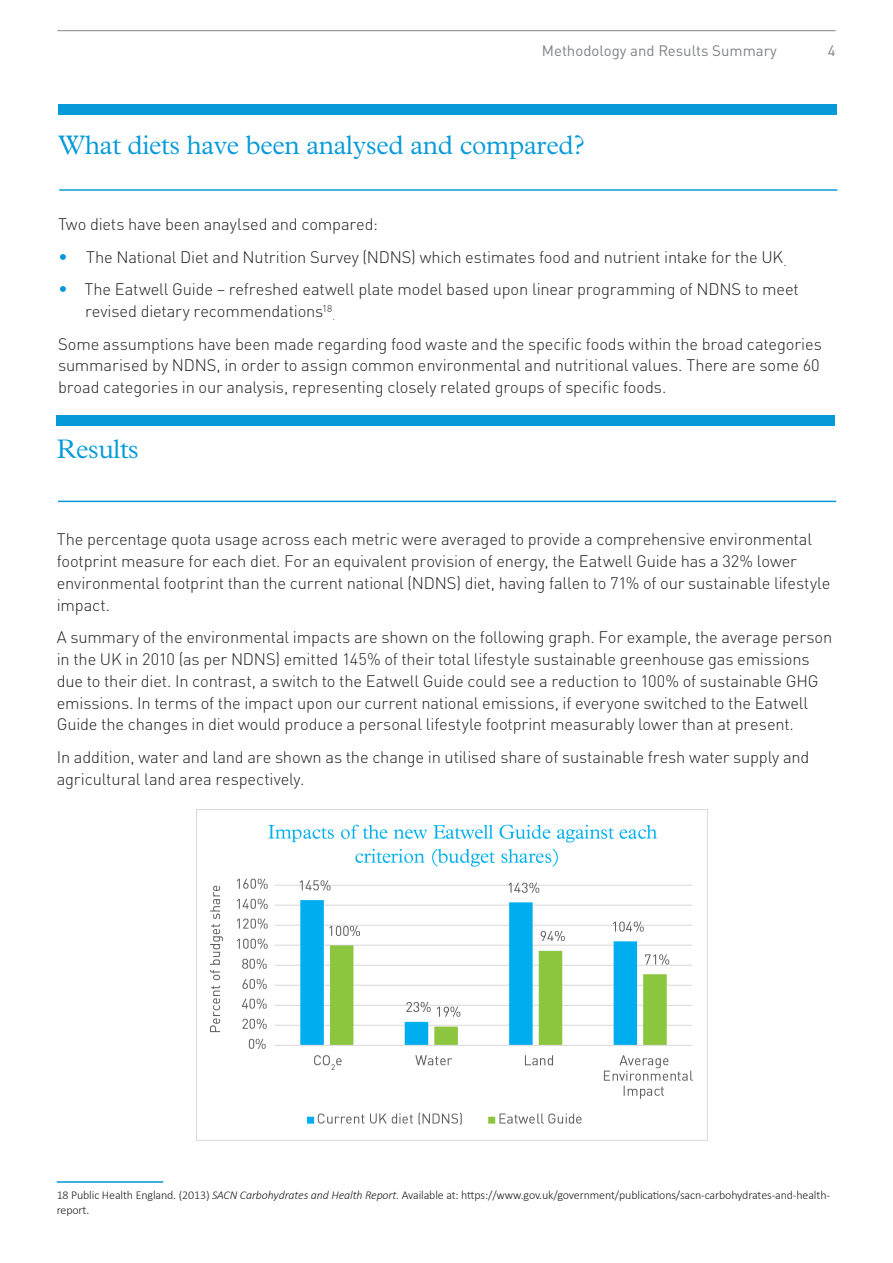
<style>
.page{position:relative;width:893px;height:1263px;background:#fff}
.page>*{position:absolute;margin:0;border:0;box-sizing:border-box;transform-origin:0 0}
.T2___Intro{font:300 27px "Plantin MT Std";letter-spacing:-.01em;color:#069ad9}
.t1{font:300 16.5px/21.8px "DINOT";letter-spacing:-.01em;color:#231f20}
.t2{font:15px "DINOT";color:#808285}
.t3{font:300 12px/15px "Calibri";letter-spacing:-.01em;color:#231f20}
.t4{font:300 9.9px "DINOT";color:#231f20}
.s1{font-size:18px;color:#0096d7}
.s2{font-style:italic}
</style>
<div class="page">
<hr style="left:57px;top:30px;width:779px;height:1px;background:#808285">
<div style="left:57px;top:415px;width:778px;height:11px;background:#069ad9"></div>
<hr style="left:58px;top:501px;width:778px;height:1px;background:#069ad9">
<hr style="left:57px;top:1181px;width:106px;height:2px;background:#0096d7">
<img style="left:196px;top:810px;width:511px;height:331px">
<div style="left:58px;top:104px;width:778px;height:11px;background:#069ad9"></div>
<hr style="left:59px;top:189px;width:778px;height:2px;background:#069ad9">
<p class="t2" style="left:542px;top:41px;width:236px">Methodology and Results Summary</p>
<p class="t2" style="left:828px;top:41px;width:9px">4</p>
<p class="T2___Intro" style="left:58px;top:129px;width:528px">What diets have been analysed and compared?</p>
<p class="t1" style="left:58px;top:213px;width:322px">Two diets have been anaylsed and compared:</p>
<p class="t1" style="left:58px;top:246px;width:729px"><span class="s1">•</span> The National Diet and Nutrition Survey (NDNS) which estimates food and nutrient intake for the UK<sub>.</sub></p>
<p class="t1" style="left:85px;top:278px;width:715px;text-indent:-27px"><span class="s1">•</span> The Eatwell Guide – refreshed eatwell plate model based upon linear programming of NDNS to meet revised dietary recommendations<sup>18</sup></p>
<p class="t4" style="left:332px;top:311px;width:4px">.</p>
<p class="t1" style="left:58px;top:333px;width:765px">Some assumptions have been made regarding food waste and the specific foods within the broad categories summarised by NDNS, in order to assign common environmental and nutritional values. There are some 60 broad categories in our analysis, representing closely related groups of specific foods.</p>
<p class="T2___Intro" style="left:57px;top:434px;width:84px">Results</p>
<p class="t1" style="left:57px;top:528px;width:775px">The percentage quota usage across each metric were averaged to provide a comprehensive environmental footprint measure for each diet. For an equivalent provision of energy, the Eatwell Guide has a 32% lower environmental footprint than the current national (NDNS) diet, having fallen to 71% of our sustainable lifestyle impact.</p>
<p class="t1" style="left:57px;top:626px;width:777px">A summary of the environmental impacts are shown on the following graph. For example, the average person in the UK in 2010 (as per NDNS) emitted 145% of their total lifestyle sustainable greenhouse gas emissions due to their diet. In contrast, a switch to the Eatwell Guide could see a reduction to 100% of sustainable GHG emissions. In terms of the impact upon our current national emissions, if everyone switched to the Eatwell Guide the changes in diet would produce a personal lifestyle footprint measurably lower than at present.</p>
<p class="t1" style="left:57px;top:746px;width:754px">In addition, water and land are shown as the change in utilised share of sustainable fresh water supply and agricultural land area respectively.</p>
<p class="t3" style="left:57px;top:1187px;width:775px">18 Public Health England. (2013) <span class="s2">SACN Carbohydrates and Health Report.</span> Available at: https://www.gov.uk/government/publications/sacn-carbohydrates-and-health&shy;report.</p>
</div>
